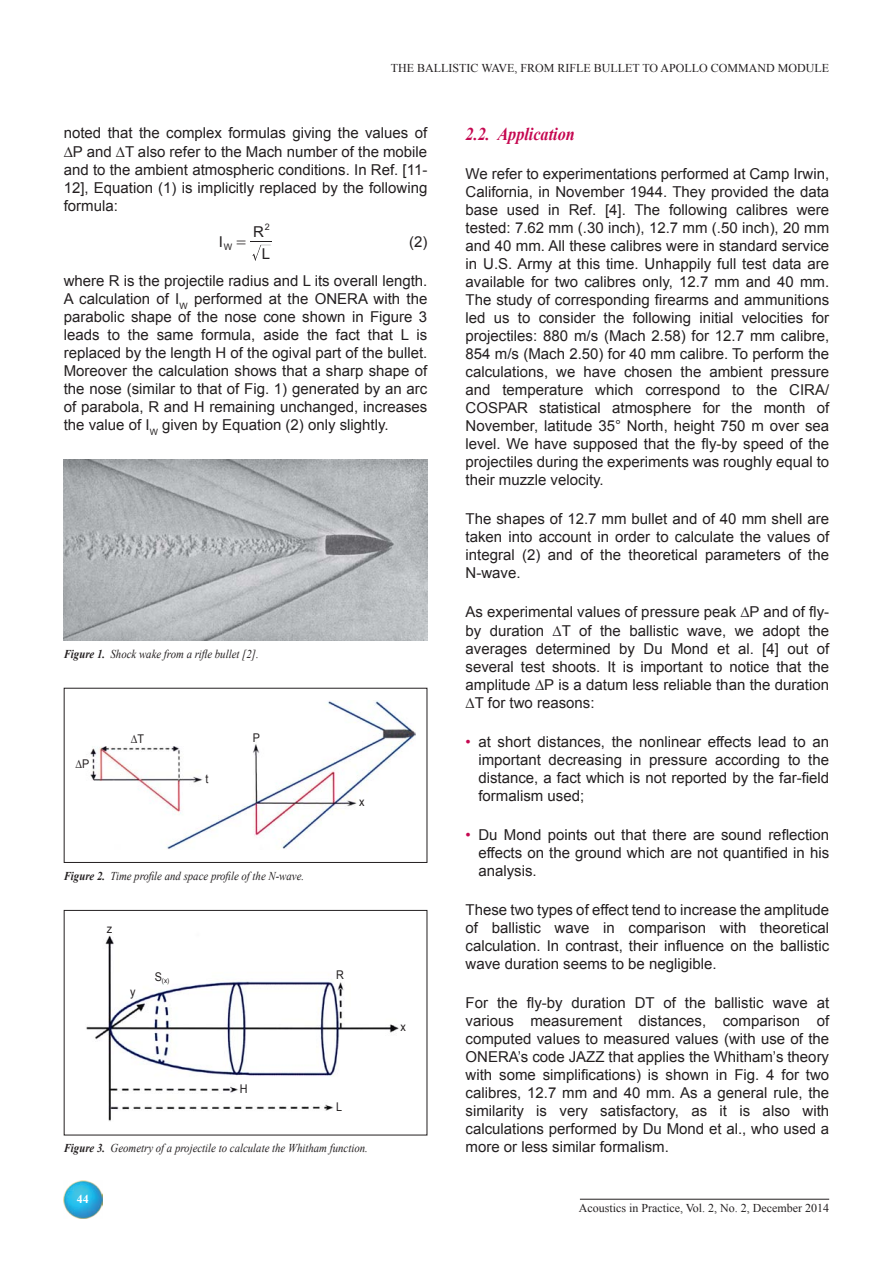
<style>
.page{position:relative;width:893px;height:1263px;background:#fff}
.page>*{position:absolute;margin:0;border:0;box-sizing:border-box;transform-origin:0 0}
.t1{font:italic 700 18px "Times New Roman";color:#c50750;scale:.9 1}
.t2{font:15px/18px "Arial";color:#231f20;text-align:justify}
.t3{font:italic 12px "Times New Roman";color:#231f20;scale:.9 1}
.t4{font:12px "Times New Roman";color:#231f20}
.t5{font:12px "Arial";color:#231f20;scale:.9 1}
.t6{font:700 12px "Times New Roman";color:#fff}
.t7{font:9px "Arial";color:#231f20}
.t8{font:7.05px "Arial";color:#231f20;scale:.9 1}
.s1{font-weight:700}
.s2{color:#c50750}
</style>
<div class="page">
<img style="left:64px;top:1180px;width:38px;height:38px">
<hr style="left:580px;top:1199px;width:249px;height:1px;background:#231f20">
<svg style="left:251px;top:241px;width:21px;height:20px"></svg>
<div style="left:64px;top:688px;width:363px;height:175px;border:1px solid #231f20"></div>
<img style="left:90px;top:701px;width:326px;height:148px">
<img style="left:64px;top:460px;width:363px;height:181px">
<div style="left:64px;top:910px;width:363px;height:225px;border:1px solid #231f20"></div>
<img style="left:86px;top:935px;width:313px;height:186px">
<p class="t4" style="left:391px;top:60px;width:440px">THE BALLISTIC WAVE, FROM RIFLE BULLET TO APOLLO COMMAND MODULE</p>
<p class="t2" style="left:64px;top:124px;width:365px">noted that the complex formulas giving the values of ∆P and ∆T also refer to the Mach number of the mobile and to the ambient atmospheric conditions. In Ref. [11- 12], Equation (1) is implicitly replaced by the following formula:</p>
<p class="t2" style="left:219px;top:232px;width:6px">I</p>
<p class="t2" style="left:262px;top:245px;width:10px">L</p>
<p class="t2" style="left:253px;top:223px;width:12px">R</p>
<p class="t7" style="left:265px;top:221px;width:7px">2</p>
<p class="t7" style="left:224px;top:240px;width:24px">W <sup>=</sup></p>
<p class="t2" style="left:409px;top:232px;width:20px">(2)</p>
<p class="t2" style="left:64px;top:272px;width:365px">where R is the projectile radius and L its overall length.<br>A calculation of I<sub>W</sub> performed at the ONERA with the parabolic shape of the nose cone shown in Figure 3 leads to the same formula, aside the fact that L is replaced by the length H of the ogival part of the bullet.<br>Moreover the calculation shows that a sharp shape of the nose (similar to that of Fig. 1) generated by an arc of parabola, R and H remaining unchanged, increases the value of I<sub>W</sub> given by Equation (2) only slightly.</p>
<p class="t3" style="left:64px;top:645px;width:218px"><span class="s1">Figure 1.</span> Shock wake from a rifle bullet [2].</p>
<p class="t5" style="left:75px;top:756px;width:17px">∆P</p>
<p class="t5" style="left:131px;top:731px;width:16px">∆T</p>
<p class="t5" style="left:253px;top:730px;width:10px">P</p>
<p class="t5" style="left:206px;top:770px;width:5px">t</p>
<p class="t5" style="left:359px;top:794px;width:7px">x</p>
<p class="t3" style="left:64px;top:867px;width:269px"><span class="s1">Figure 2.</span> Time profile and space profile of the N-wave.</p>
<p class="t5" style="left:107px;top:921px;width:7px">z</p>
<p class="t5" style="left:130px;top:983px;width:7px">y</p>
<p class="t8" style="left:155px;top:976px;width:18px"><sup>S</sup>(x)</p>
<p class="t5" style="left:336px;top:967px;width:10px">R</p>
<p class="t5" style="left:240px;top:1081px;width:10px">H</p>
<p class="t5" style="left:336px;top:1099px;width:8px">L</p>
<p class="t3" style="left:64px;top:1140px;width:339px"><span class="s1">Figure 3.</span> Geometry of a projectile to calculate the Whitham function.</p>
<p class="t6" style="left:77px;top:1191px;width:13px">44</p>
<p class="t5" style="left:400px;top:1019px;width:7px">x</p>
<p class="t1" style="left:466px;top:121px;width:123px">2.2. Application</p>
<p class="t2" style="left:466px;top:165px;width:365px">We refer to experimentations performed at Camp Irwin, California, in November 1944. They provided the data base used in Ref. [4]. The following calibres were tested: 7.62 mm (.30 inch), 12.7 mm (.50 inch), 20 mm and 40 mm. All these calibres were in standard service in U.S. Army at this time. Unhappily full test data are available for two calibres only, 12.7 mm and 40 mm.<br>The study of corresponding firearms and ammunitions led us to consider the following initial velocities for projectiles: 880 m/s (Mach 2.58) for 12.7 mm calibre, 854 m/s (Mach 2.50) for 40 mm calibre. To perform the calculations, we have chosen the ambient pressure and temperature which correspond to the CIRA/ COSPAR statistical atmosphere for the month of November, latitude 35° North, height 750 m over sea level. We have supposed that the fly-by speed of the projectiles during the experiments was roughly equal to their muzzle velocity.</p>
<p class="t2" style="left:466px;top:510px;width:365px">The shapes of 12.7 mm bullet and of 40 mm shell are taken into account in order to calculate the values of integral (2) and of the theoretical parameters of the N-wave.</p>
<p class="t2" style="left:466px;top:603px;width:365px">As experimental values of pressure peak ∆P and of fly&shy;by duration ∆T of the ballistic wave, we adopt the averages determined by Du Mond et al. [4] out of several test shoots. It is important to notice that the amplitude ∆P is a datum less reliable than the duration ∆T for two reasons:</p>
<p class="t2" style="left:478px;top:733px;width:352px;text-indent:-13px"><span class="s2">•</span> at short distances, the nonlinear effects lead to an important decreasing in pressure according to the distance, a fact which is not reported by the far-field formalism used;</p>
<p class="t2" style="left:478px;top:826px;width:352px;text-indent:-13px"><span class="s2">•</span> Du Mond points out that there are sound reflection effects on the ground which are not quantified in his analysis.</p>
<p class="t2" style="left:466px;top:901px;width:365px">These two types of effect tend to increase the amplitude of ballistic wave in comparison with theoretical calculation. In contrast, their influence on the ballistic wave duration seems to be negligible.</p>
<p class="t2" style="left:466px;top:994px;width:365px">For the fly-by duration DT of the ballistic wave at various measurement distances, comparison of computed values to measured values (with use of the ONERA’s code JAZZ that applies the Whitham’s theory with some simplifications) is shown in Fig. 4 for two calibres, 12.7 mm and 40 mm. As a general rule, the similarity is very satisfactory, as it is also with calculations performed by Du Mond et al., who used a more or less similar formalism.</p>
<p class="t4" style="left:579px;top:1200px;width:252px">ACOUSTICS IN PRACTICE, VOL. 2, NO. 2, DECEMBER 2014</p>
</div>
